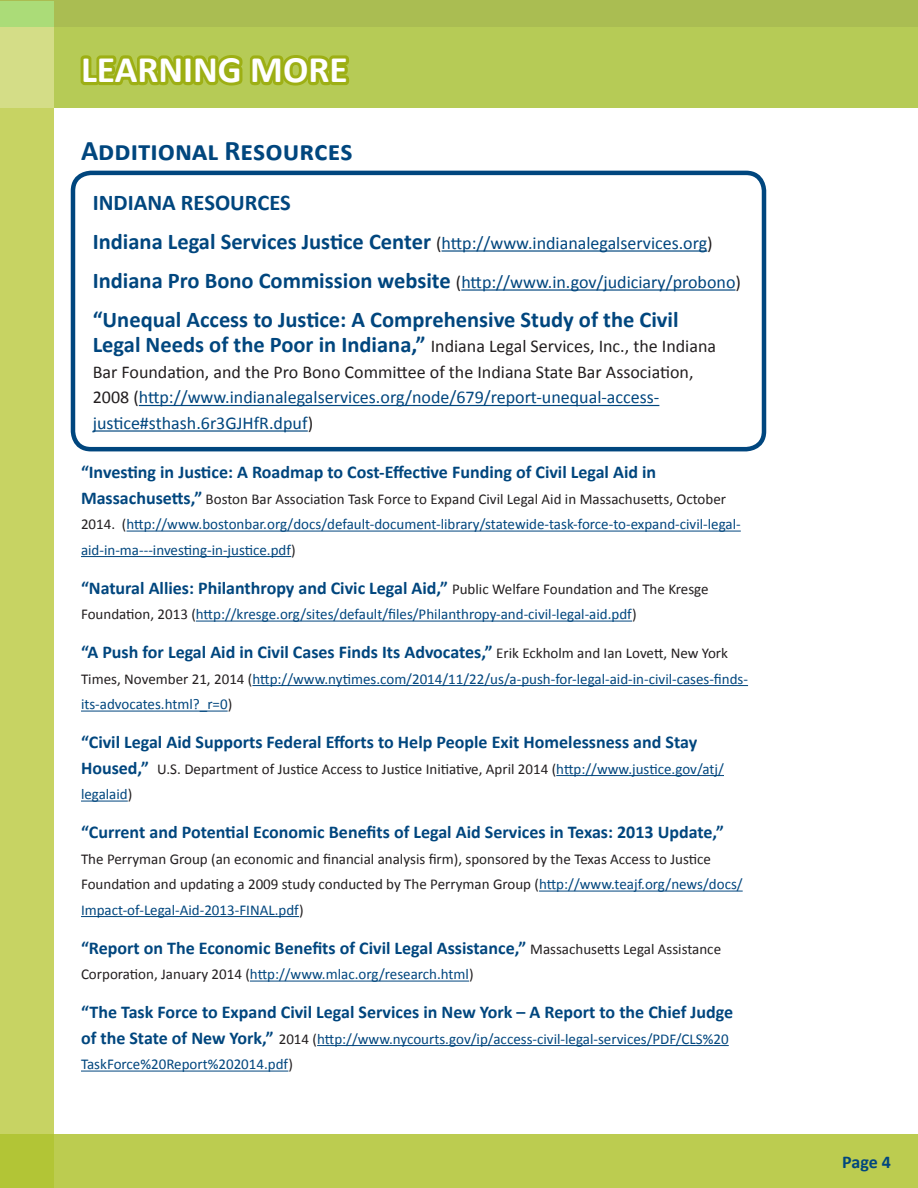
<style>
.page{position:relative;width:918px;height:1188px;background:#fff}
.page>*{position:absolute;margin:0;border:0;box-sizing:border-box;transform-origin:0 0}
.t1{font:700 37.5px "Calibri";color:#fff}
.t2{font:700 28.5px "Calibri";color:#00467e}
.t3{font:700 22.5px "Calibri";color:#00467e}
.t4{font:700 18px "Calibri";color:#00467e}
.t5{font:18px/25.5px "Calibri";color:#231f20}
.t6{font:18px "Calibri";color:#00467e}
.t7{font:15px/25.5px "Calibri";color:#00467e}
.t8{font:15px/25.5px "Calibri";color:#231f20}
.s1{font-weight:700;font-size:22.5px}
.s2{color:#231f20}
.s3{font-weight:700;font-size:22.5px;color:#00467e}
.s4{color:#00467e}
.s5{font-weight:700;font-size:18px}
.s6{font-weight:400;font-size:15px;color:#231f20}
.s7{font-weight:700;font-size:18px;color:#00467e}
</style>
<div class="page">
<hr style="left:127px;top:531px;width:614px;height:1px;background:#00467e">
<hr style="left:81px;top:556px;width:210px;height:1px;background:#00467e">
<hr style="left:196px;top:621px;width:436px;height:1px;background:#00467e">
<hr style="left:252px;top:685px;width:496px;height:1px;background:#00467e">
<hr style="left:81px;top:711px;width:147px;height:1px;background:#00467e">
<hr style="left:556px;top:775px;width:168px;height:1px;background:#00467e">
<hr style="left:81px;top:801px;width:47px;height:1px;background:#00467e">
<hr style="left:539px;top:891px;width:204px;height:1px;background:#00467e">
<hr style="left:81px;top:916px;width:218px;height:1px;background:#00467e">
<hr style="left:250px;top:981px;width:219px;height:1px;background:#00467e">
<hr style="left:317px;top:1045px;width:412px;height:1px;background:#00467e">
<hr style="left:81px;top:1071px;width:207px;height:1px;background:#00467e">
<div style="left:0;top:0;width:54px;height:1188px;background:#d4dd87"></div>
<div style="left:0;top:0;width:918px;height:27px;background:#aabd52"></div>
<div style="left:0;top:2px;width:54px;height:25px;background:#abdc78"></div>
<div style="left:0;top:108px;width:54px;height:1080px;background:#c7d363"></div>
<div style="left:54px;top:27px;width:864px;height:81px;background:#b6cb56"></div>
<svg style="left:80px;top:55px;width:270px;height:31px;background:#a1b31e"></svg>
<div style="left:0;top:1134px;width:918px;height:54px;background:#bccc50"></div>
<hr style="left:442px;top:250px;width:265px;height:2px;background:#00467e">
<hr style="left:461px;top:289px;width:275px;height:2px;background:#00467e">
<hr style="left:139px;top:405px;width:520px;height:1px;background:#00467e">
<hr style="left:93px;top:430px;width:215px;height:2px;background:#00467e">
<div style="left:71px;top:171px;width:695px;height:280px;border:4px solid #00467e;border-radius:18px"></div>
<p class="t1" style="left:81px;top:46px;width:268px">LEARNING MORE</p>
<p class="t2" style="left:81px;top:132px;width:273px">Additional Resources</p>
<p class="t3" style="left:93px;top:188px;width:199px">INDIANA RESOURCES</p>
<p class="t6" style="left:93px;top:232px;width:621px"><span class="s1">Indiana Legal Services Justice Center</span> <span class="s2">(</span>http://www.indianalegalservices.org<span class="s2">)</span></p>
<p class="t6" style="left:93px;top:271px;width:650px"><span class="s1">Indiana Pro Bono Commission website</span> <span class="s2">(</span>http://www.in.gov/judiciary/probono<span class="s2">)</span></p>
<p class="t3" style="left:93px;top:305px;width:587px">“Unequal Access to Justice: A Comprehensive Study of the Civil</p>
<p class="t5" style="left:93px;top:334px;width:625px"><span class="s3">Legal Needs of the Poor in Indiana,”</span> Indiana Legal Services, Inc., the Indiana Bar Foundation, and the Pro Bono Committee of the Indiana State Bar Association, 2008 (<span class="s4">http://www.indianalegalservices.org/node/679/report-unequal-access&shy;justice#sthash.6r3GJHfR.dpuf</span>)</p>
<p class="t4" style="left:81px;top:461px;width:577px">“Investing in Justice: A Roadmap to Cost-Effective Funding of Civil Legal Aid in</p>
<p class="t7" style="left:81px;top:486px;width:661px"><span class="s5">Massachusetts,”</span> <span class="s2">Boston Bar Association Task Force to Expand Civil Legal Aid in Massachusetts, October<br>2014. (</span>http://www.bostonbar.org/docs/default-document-library/statewide-task-force-to-expand-civil-legal&shy;aid-in-ma---investing-in-justice.pdf<span class="s2">)</span></p>
<p class="t4" style="left:81px;top:576px;width:629px">“Natural Allies: Philanthropy and Civic Legal Aid,” <span class="s6">Public Welfare Foundation and The Kresge</span></p>
<p class="t7" style="left:81px;top:602px;width:557px"><span class="s2">Foundation, 2013 (</span>http://kresge.org/sites/default/files/Philanthropy-and-civil-legal-aid.pdf<span class="s2">)</span></p>
<p class="t4" style="left:81px;top:641px;width:649px">“A Push for Legal Aid in Civil Cases Finds Its Advocates,” <span class="s6">Erik Eckholm and Ian Lovett, New York</span></p>
<p class="t7" style="left:81px;top:666px;width:669px"><span class="s2">Times, November 21, 2014 (</span>http://www.nytimes.com/2014/11/22/us/a-push-for-legal-aid-in-civil-cases-finds&shy;its-advocates.html?_r=0<span class="s2">)</span></p>
<p class="t4" style="left:81px;top:731px;width:618px">“Civil Legal Aid Supports Federal Efforts to Help People Exit Homelessness and Stay</p>
<p class="t8" style="left:81px;top:756px;width:645px"><span class="s7">Housed,”</span> U.S. Department of Justice Access to Justice Initiative, April 2014 (<span class="s4">http://www.justice.gov/atj/ legalaid</span>)</p>
<p class="t4" style="left:81px;top:821px;width:644px">“Current and Potential Economic Benefits of Legal Aid Services in Texas: 2013 Update,”</p>
<p class="t8" style="left:81px;top:846px;width:663px">The Perryman Group (an economic and financial analysis firm), sponsored by the Texas Access to Justice<br>Foundation and updating a 2009 study conducted by The Perryman Group (<span class="s4">http://www.teajf.org/news/docs/<br>Impact-of-Legal-Aid-2013-FINAL.pdf</span>)</p>
<p class="t4" style="left:81px;top:936px;width:642px">“Report on The Economic Benefits of Civil Legal Assistance,” <span class="s6">Massachusetts Legal Assistance</span></p>
<p class="t7" style="left:81px;top:962px;width:394px"><span class="s2">Corporation, January 2014 (</span>http://www.mlac.org/research.html<span class="s2">)</span></p>
<p class="t4" style="left:81px;top:1001px;width:654px">“The Task Force to Expand Civil Legal Services in New York – A Report to the Chief Judge</p>
<p class="t7" style="left:81px;top:1026px;width:649px"><span class="s5">of the State of New York,”</span> <span class="s2">2014 (</span>http://www.nycourts.gov/ip/access-civil-legal-services/PDF/CLS%20<br>TaskForce%20Report%202014.pdf<span class="s2">)</span></p>
<p class="t4" style="left:842px;top:1150px;width:50px">Page 4</p>
</div>
